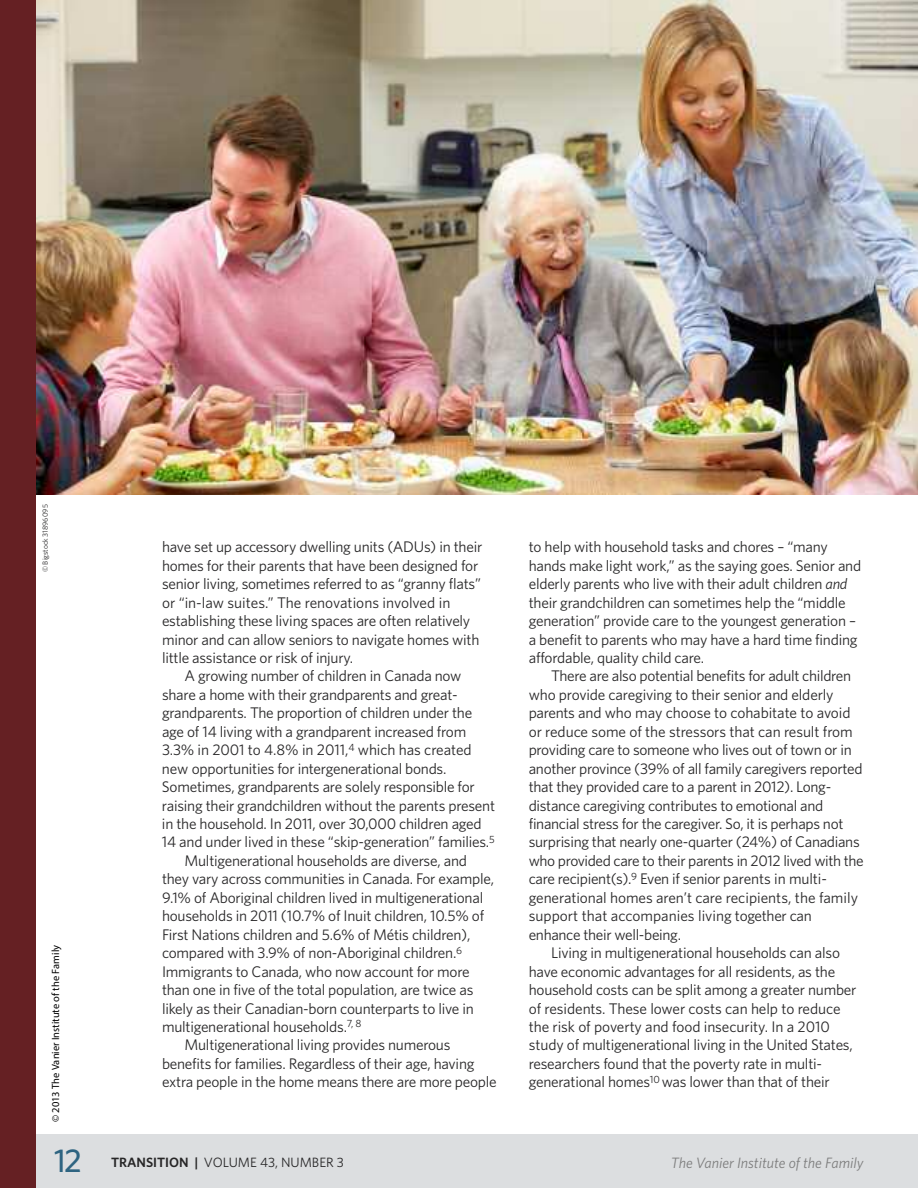
<style>
.page{position:relative;width:918px;height:1188px;background:#fff}
.page>*{position:absolute;margin:0;border:0;box-sizing:border-box;transform-origin:0 0}
.t1{font:500 33px "Whitney";color:#2e6481}
.t2{font:15.3px/18.5px "Whitney";letter-spacing:-.015em;color:#272627}
.t3{font:italic 15px "Whitney";color:#7d7d7d}
.t4{font:13.5px "Whitney";color:#272627}
.t5{font:10.5px "Myriad Pro";color:#000}
.t6{font:7.5px "Whitney";color:#272627}
.s1{font-style:italic}
.s2{font-weight:600}
</style>
<div class="page">
<div style="left:30px;top:1134px;width:888px;height:54px;background:#dcdee0"></div>
<div style="left:0;top:0;width:36px;height:1188px;background:#652023"></div>
<img style="left:36px;top:0;width:882px;height:495px">
<p class="t6" style="left:41px;top:572px;width:69px;rotate:-90deg">© Bigstock 31896095</p>
<p class="t5" style="left:49px;top:1122px;width:179px;rotate:-90deg">© 2013 The Vanier Institute of the Family</p>
<p class="t2" style="left:162px;top:538px;width:322px">have set up accessory dwelling units (ADUs) in their homes for their parents that have been designed for senior living, sometimes referred to as “granny flats” or “in-law suites.” The renovations involved in establishing these living spaces are often relatively minor and can allow seniors to navigate homes with little assistance or risk of injury.</p>
<p class="t2" style="left:184px;top:667px;width:278px">A growing number of children in Canada now</p>
<p class="t2" style="left:162px;top:685px;width:297px">share a home with their grandparents and great-</p>
<p class="t2" style="left:162px;top:704px;width:312px">grandparents. The proportion of children under the</p>
<p class="t2" style="left:162px;top:722px;width:306px">age of 14 living with a grandparent increased from</p>
<p class="t2" style="left:162px;top:741px;width:311px">3.3% in 2001 to 4.8% in 2011,<sup>4</sup> which has created</p>
<p class="t2" style="left:162px;top:759px;width:286px">new opportunities for intergenerational bonds.</p>
<p class="t2" style="left:162px;top:778px;width:314px">Sometimes, grandparents are solely responsible for</p>
<p class="t2" style="left:162px;top:796px;width:335px">raising their grandchildren without the parents present</p>
<p class="t2" style="left:162px;top:815px;width:321px">in the household. In 2011, over 30,000 children aged</p>
<p class="t2" style="left:162px;top:833px;width:334px">14 and under lived in these “skip-generation” families.<sup>5</sup></p>
<p class="t2" style="left:184px;top:851px;width:284px">Multigenerational households are diverse, and</p>
<p class="t2" style="left:162px;top:870px;width:334px">they vary across communities in Canada. For example,</p>
<p class="t2" style="left:162px;top:888px;width:323px">9.1% of Aboriginal children lived in multigenerational</p>
<p class="t2" style="left:162px;top:907px;width:324px">households in 2011 (10.7% of Inuit children, 10.5% of</p>
<p class="t2" style="left:162px;top:925px;width:310px">First Nations children and 5.6% of Métis children),</p>
<p class="t2" style="left:162px;top:944px;width:302px">compared with 3.9% of non-Aboriginal children.<sup>6</sup></p>
<p class="t2" style="left:162px;top:962px;width:309px">Immigrants to Canada, who now account for more</p>
<p class="t2" style="left:162px;top:981px;width:313px">than one in five of the total population, are twice as</p>
<p class="t2" style="left:162px;top:999px;width:313px">likely as their Canadian-born counterparts to live in</p>
<p class="t2" style="left:162px;top:1017px;width:201px">multigenerational households.<sup>7,</sup> <sup>8</sup></p>
<p class="t2" style="left:184px;top:1036px;width:267px">Multigenerational living provides numerous</p>
<p class="t2" style="left:162px;top:1054px;width:314px">benefits for families. Regardless of their age, having</p>
<p class="t2" style="left:162px;top:1073px;width:336px">extra people in the home means there are more people</p>
<p class="t2" style="left:529px;top:538px;width:334px">to help with household tasks and chores – “many hands make light work,” as the saying goes. Senior and elderly parents who live with their adult children <span class="s1">and </span>their grandchildren can sometimes help the “middle generation” provide care to the youngest generation – a benefit to parents who may have a hard time finding affordable, quality child care.</p>
<p class="t2" style="left:551px;top:667px;width:301px">There are also potential benefits for adult children</p>
<p class="t2" style="left:529px;top:685px;width:306px">who provide caregiving to their senior and elderly</p>
<p class="t2" style="left:529px;top:704px;width:323px">parents and who may choose to cohabitate to avoid</p>
<p class="t2" style="left:529px;top:722px;width:326px">or reduce some of the stressors that can result from</p>
<p class="t2" style="left:529px;top:741px;width:324px">providing care to someone who lives out of town or in</p>
<p class="t2" style="left:529px;top:759px;width:335px">another province (39% of all family caregivers reported</p>
<p class="t2" style="left:529px;top:778px;width:304px">that they provided care to a parent in 2012). Long-</p>
<p class="t2" style="left:529px;top:796px;width:296px">distance caregiving contributes to emotional and</p>
<p class="t2" style="left:529px;top:815px;width:316px">financial stress for the caregiver. So, it is perhaps not</p>
<p class="t2" style="left:529px;top:833px;width:332px">surprising that nearly one-quarter (24%) of Canadians</p>
<p class="t2" style="left:529px;top:851px;width:337px">who provided care to their parents in 2012 lived with the</p>
<p class="t2" style="left:529px;top:870px;width:300px">care recipient(s).<sup>9</sup> Even if senior parents in multi-</p>
<p class="t2" style="left:529px;top:888px;width:331px">generational homes aren’t care recipients, the family</p>
<p class="t2" style="left:529px;top:907px;width:285px">support that accompanies living together can</p>
<p class="t2" style="left:529px;top:925px;width:154px">enhance their well-being.</p>
<p class="t2" style="left:551px;top:944px;width:290px">Living in multigenerational households can also</p>
<p class="t2" style="left:529px;top:962px;width:308px">have economic advantages for all residents, as the</p>
<p class="t2" style="left:529px;top:981px;width:329px">household costs can be split among a greater number</p>
<p class="t2" style="left:529px;top:999px;width:313px">of residents. These lower costs can help to reduce</p>
<p class="t2" style="left:529px;top:1017px;width:303px">the risk of poverty and food insecurity. In a 2010</p>
<p class="t2" style="left:529px;top:1036px;width:326px">study of multigenerational living in the United States,</p>
<p class="t2" style="left:529px;top:1054px;width:295px">researchers found that the poverty rate in multi-</p>
<p class="t2" style="left:529px;top:1073px;width:303px">generational homes<sup>10</sup> was lower than that of their</p>
<h1 class="t1" style="left:54px;top:1142px;width:29px">12</h1>
<p class="t4" style="left:111px;top:1155px;width:234px"><span class="s2">TRANSITION |</span> VOLUME 43, NUMBER 3</p>
<p class="t3" style="left:671px;top:1155px;width:194px">The Vanier Institute of the Family</p>
</div>
